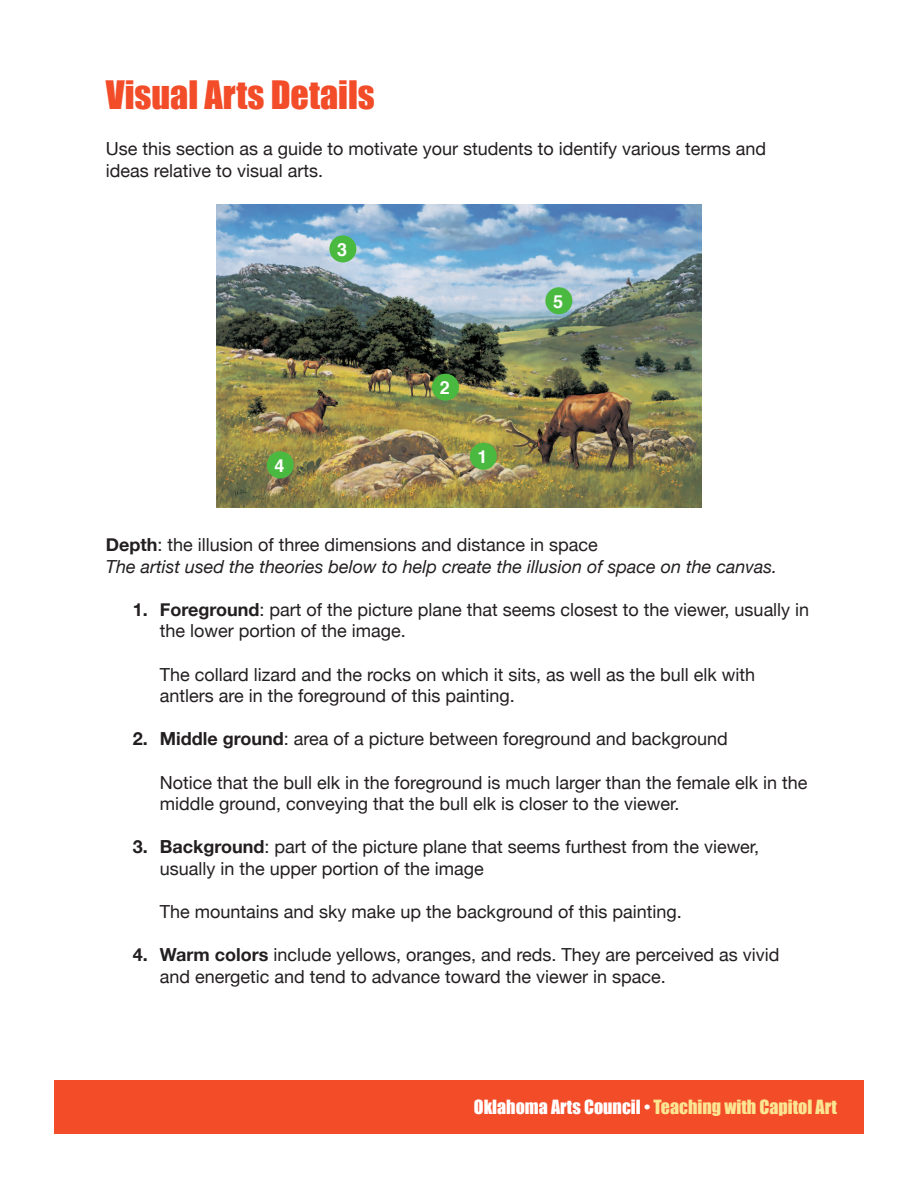
<style>
.page{position:relative;width:918px;height:1188px;background:#fff}
.page>*{position:absolute;margin:0;border:0;box-sizing:border-box;transform-origin:0 0}
.activities{font:36px "Impact";color:#f24c29}
.t1{font:18px/21.6px "Helvetica Neue";color:#231f20}
.t2{font:italic 18px "Helvetica Neue";color:#231f20}
.t3{font:18px "Impact";color:#fbe592}
.t4{font:700 18px "Helvetica";color:#fff}
.s1{font-weight:700}
.s2{color:#fff}
</style>
<div class="page">
<img style="left:216px;top:204px;width:486px;height:303px">
<div style="left:54px;top:1080px;width:810px;height:54px;background:#f24c29"></div>
<div style="left:470px;top:443px;width:27px;height:27px;background:#4ab940;border-radius:50%"></div>
<div style="left:432px;top:374px;width:27px;height:27px;background:#4ab940;border-radius:50%"></div>
<div style="left:267px;top:451px;width:27px;height:27px;background:#4ab940;border-radius:50%"></div>
<div style="left:545px;top:287px;width:27px;height:27px;background:#4ab940;border-radius:50%"></div>
<div style="left:329px;top:235px;width:27px;height:27px;background:#4ab940;border-radius:50%"></div>
<p class="activities" style="left:106px;top:67px;width:270px">Visual Arts Details</p>
<p class="t1" style="left:106px;top:137px;width:662px">Use this section as a guide to motivate your students to identify various terms and ideas relative to visual arts.</p>
<p class="t4" style="left:337px;top:235px;width:12px">3</p>
<p class="t4" style="left:275px;top:451px;width:12px">4</p>
<p class="t4" style="left:440px;top:373px;width:12px">2</p>
<p class="t4" style="left:478px;top:442px;width:12px">1</p>
<p class="t4" style="left:553px;top:287px;width:12px">5</p>
<p class="t1" style="left:106px;top:533px;width:494px"><span class="s1">Depth</span>: the illusion of three dimensions and distance in space</p>
<p class="t2" style="left:106px;top:551px;width:673px">The artist used the theories below to help create the illusion of space on the canvas.</p>
<p class="t1" style="left:160px;top:597px;width:651px;text-indent:-27px"><span class="s1">1. Foreground</span>: part of the picture plane that seems closest to the viewer, usually in the lower portion of the image.</p>
<p class="t1" style="left:160px;top:662px;width:597px">The collard lizard and the rocks on which it sits, as well as the bull elk with antlers are in the foreground of this painting.</p>
<p class="t1" style="left:133px;top:727px;width:597px"><span class="s1">2. Middle ground</span>: area of a picture between foreground and background</p>
<p class="t1" style="left:160px;top:770px;width:649px">Notice that the bull elk in the foreground is much larger than the female elk in the middle ground, conveying that the bull elk is closer to the viewer.</p>
<p class="t1" style="left:160px;top:835px;width:601px;text-indent:-27px"><span class="s1">3. Background</span>: part of the picture plane that seems furthest from the viewer, usually in the upper portion of the image</p>
<p class="t1" style="left:160px;top:900px;width:523px">The mountains and sky make up the background of this painting.</p>
<p class="t1" style="left:160px;top:943px;width:621px;text-indent:-27px"><span class="s1">4. Warm colors</span> include yellows, oranges, and reds. They are perceived as vivid and energetic and tend to advance toward the viewer in space.</p>
<p class="t3" style="left:474px;top:1093px;width:365px"><span class="s2">Oklahoma Arts Council •</span> Teaching with Capitol Art</p>
</div>
